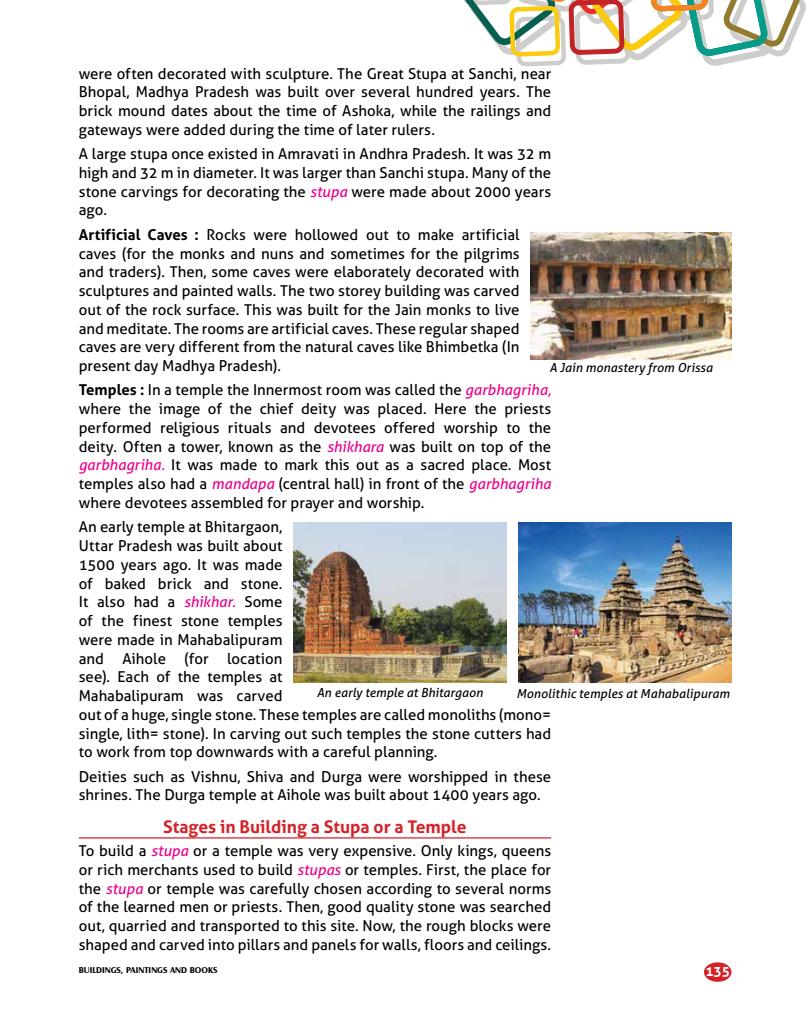
<style>
.page{position:relative;width:810px;height:1035px;background:#fff}
.page>*{position:absolute;margin:0;border:0;box-sizing:border-box;transform-origin:0 0}
.t1{font:700 17.5px "Aller";color:#d2232a}
.t2{font:15px/18.8px "Aller";color:#000;text-align:justify}
.t3{font:700 13.75px "Aller";color:#fff}
.t4{font:italic 12.5px "Aller";letter-spacing:.005em;color:#000}
.t5{font:700 8.75px "Castle T";color:#000}
.s1{font-style:italic;color:#ec008c}
.s2{font-weight:700}
</style>
<div class="page">
<svg style="left:464px;top:0;width:342px;height:66px"></svg>
<div style="left:704px;top:962px;width:28px;height:20px;background:#d2232a;border-radius:50%"></div>
<hr style="left:79px;top:837px;width:472px;height:2px;background:#d2232a">
<img style="left:531px;top:233px;width:200px;height:126px">
<img style="left:294px;top:523px;width:212px;height:159px">
<img style="left:519px;top:523px;width:212px;height:159px">
<p class="t2" style="left:79px;top:64px;width:474px">were often decorated with sculpture. The Great Stupa at Sanchi, near Bhopal, Madhya Pradesh was built over several hundred years. The brick mound dates about the time of Ashoka, while the railings and gateways were added during the time of later rulers.</p>
<p class="t2" style="left:79px;top:144px;width:474px">A large stupa once existed in Amravati in Andhra Pradesh. It was 32 m high and 32 m in diameter. It was larger than Sanchi stupa. Many of the stone carvings for decorating the <span class="s1">stupa</span> were made about 2000 years ago.</p>
<p class="t2" style="left:79px;top:225px;width:442px"><span class="s2">Artificial Caves :</span> Rocks were hollowed out to make artificial caves (for the monks and nuns and sometimes for the pilgrims and traders). Then, some caves were elaborately decorated with sculptures and painted walls. The two storey building was carved out of the rock surface. This was built for the Jain monks to live and meditate. The rooms are artificial caves. These regular shaped caves are very different from the natural caves like Bhimbetka (In present day Madhya Pradesh).</p>
<p class="t2" style="left:79px;top:381px;width:474px"><span class="s2">Temples :</span> In a temple the Innermost room was called the <span class="s1">garbhagriha, </span>where the image of the chief deity was placed. Here the priests performed religious rituals and devotees offered worship to the deity. Often a tower, known as the <span class="s1">shikhara</span> was built on top of the <span class="s1">garbhagriha.</span> It was made to mark this out as a sacred place. Most temples also had a <span class="s1">mandapa</span> (central hall) in front of the <span class="s1">garbhagriha </span>where devotees assembled for prayer and worship.</p>
<p class="t2" style="left:79px;top:518px;width:474px;text-align:left">An early temple at Bhitargaon,<br>Uttar Pradesh was built about<br>1500 years ago. It was made<br>of baked brick and stone.<br>It also had a <span class="s1">shikhar.</span> Some<br>of the finest stone temples<br>were made in Mahabalipuram<br>and Aihole (for location<br>see). Each of the temples at<br>Mahabalipuram was carved<br>out of a huge, single stone. These temples are called monoliths (mono= single, lith= stone). In carving out such temples the stone cutters had to work from top downwards with a careful planning.</p>
<p class="t2" style="left:79px;top:767px;width:474px">Deities such as Vishnu, Shiva and Durga were worshipped in these shrines. The Durga temple at Aihole was built about 1400 years ago.</p>
<p class="t1" style="left:163px;top:816px;width:305px">Stages in Building a Stupa or a Temple</p>
<p class="t2" style="left:79px;top:841px;width:474px">To build a <span class="s1">stupa</span> or a temple was very expensive. Only kings, queens or rich merchants used to build <span class="s1">stupas</span> or temples. First, the place for the <span class="s1">stupa</span> or temple was carefully chosen according to several norms of the learned men or priests. Then, good quality stone was searched out, quarried and transported to this site. Now, the rough blocks were shaped and carved into pillars and panels for walls, floors and ceilings.</p>
<p class="t4" style="left:549px;top:360px;width:165px">A Jain monastery from Orissa</p>
<p class="t4" style="left:317px;top:685px;width:168px">An early temple at Bhitargaon</p>
<p class="t4" style="left:516px;top:686px;width:215px">Monolithic temples at Mahabalipuram</p>
<p class="t5" style="left:79px;top:965px;width:140px">BUILDINGS, PAINTINGS AND BOOKS</p>
<p class="t3" style="left:705px;top:963px;width:26px">135</p>
</div>
